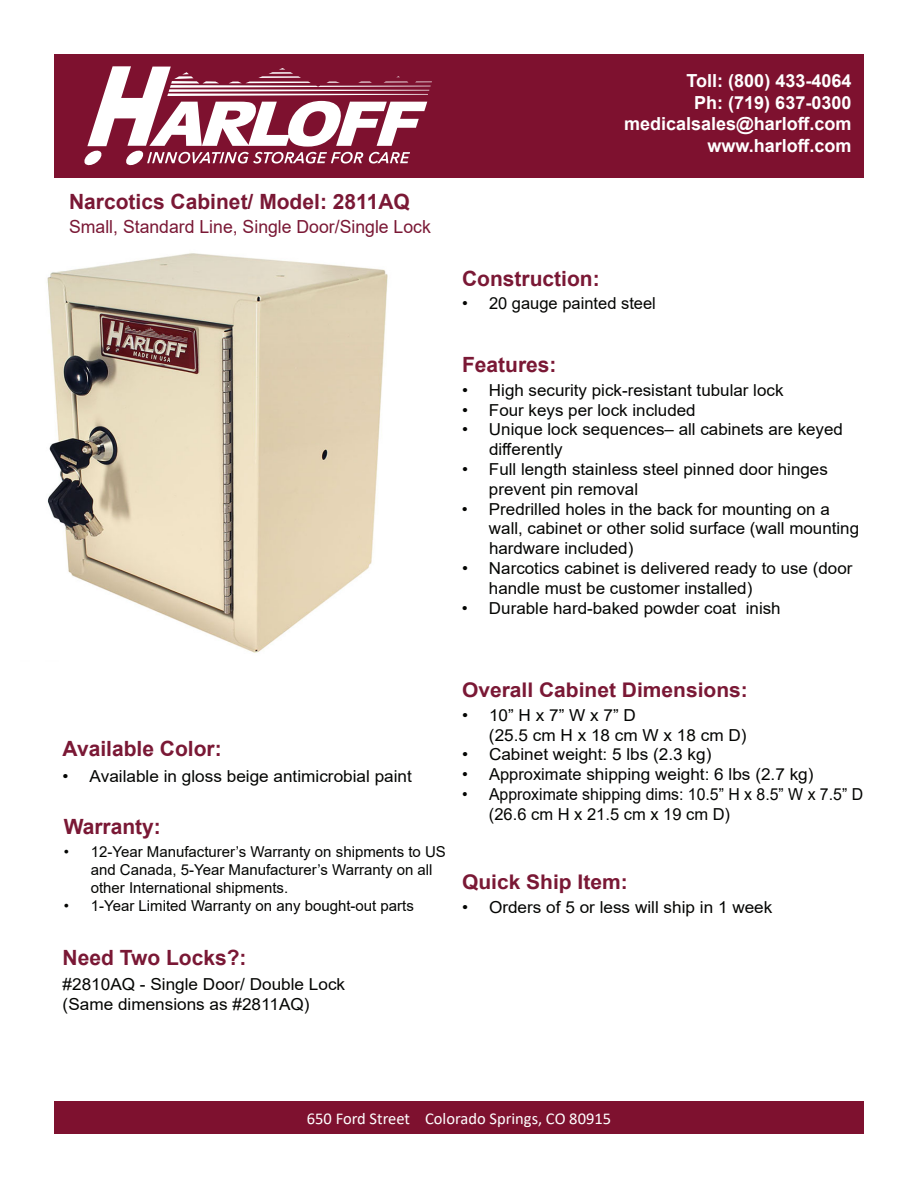
<style>
.page{position:relative;width:918px;height:1188px;background:#fff}
.page>*{position:absolute;margin:0;border:0;box-sizing:border-box;transform-origin:0 0}
.Title_Model{font:700 21px "Arial";color:#7a1835}
.Title_Model-2{font:700 20.25px "Arial";color:#7a1835;scale:1.04 1}
.Info_Box{font:700 18px/21.6px "Arial";color:#fff;text-align:right}
.Small_Description{font:18px "Arial";color:#7a1835}
.Bullets{font:16.5px/19.8px "Arial";color:#040503}
.Bullets-2{font:16.5px/19.8px "Arial";color:#040503;scale:1.04 1}
.Bullets-3{font:16.5px/19.8px "Arial";color:#040503;scale:.96 1}
.Bottom_Footer{font:16.5px "Calibri";color:#fff}
.t1{font:15px/18px "Arial";color:#040503}
</style>
<div class="page">
<div style="left:54px;top:54px;width:810px;height:123px;background:#7e112f"></div>
<svg style="left:84px;top:66px;width:348px;height:100px"></svg>
<div style="left:54px;top:1102px;width:810px;height:32px;background:#7e112f"></div>
<img style="left:47px;top:253px;width:341px;height:400px">
<p class="Title_Model" style="left:69px;top:187px;width:342px">Narcotics Cabinet/ Model: 2811AQ</p>
<p class="Small_Description" style="left:69px;top:215px;width:363px">Small, Standard Line, Single Door/Single Lock</p>
<p class="Info_Box" style="left:687px;top:70px;width:166px">Toll: (800) 433-4064</p>
<p class="Info_Box" style="left:694px;top:92px;width:159px">Ph: (719) 637-0300</p>
<p class="Info_Box" style="left:624px;top:113px;width:229px">medicalsales@harloff.com www.harloff.com</p>
<p class="Title_Model" style="left:462px;top:264px;width:139px">Construction:</p>
<p class="Bullets" style="left:462px;top:293px;width:195px">• 20 gauge painted steel</p>
<p class="Title_Model" style="left:462px;top:350px;width:96px">Features:</p>
<p class="Bullets" style="left:462px;top:380px;width:323px">• High security pick-resistant tubular lock</p>
<p class="Bullets" style="left:462px;top:400px;width:235px">• Four keys per lock included</p>
<p class="Bullets" style="left:489px;top:420px;width:356px;text-indent:-27px">• Unique lock sequences– all cabinets are keyed differently</p>
<p class="Bullets" style="left:489px;top:459px;width:340px;text-indent:-27px">• Full length stainless steel pinned door hinges prevent pin removal</p>
<p class="Bullets" style="left:489px;top:499px;width:372px;text-indent:-27px">• Predrilled holes in the back for mounting on a wall, cabinet or other solid surface (wall mounting hardware included)</p>
<p class="Bullets" style="left:489px;top:558px;width:365px;text-indent:-27px">• Narcotics cabinet is delivered ready to use (door handle must be customer installed)</p>
<p class="Bullets" style="left:462px;top:598px;width:320px">• Durable hard-baked powder coat inish</p>
<p class="Title_Model" style="left:63px;top:734px;width:161px">Available Color:</p>
<p class="Bullets-2" style="left:63px;top:766px;width:337px">• Available in gloss beige antimicrobial paint</p>
<p class="Title_Model" style="left:64px;top:812px;width:99px">Warranty:</p>
<p class="t1" style="left:91px;top:842px;width:357px;text-indent:-27px">• 12-Year Manufacturer’s Warranty on shipments to US and Canada, 5-Year Manufacturer’s Warranty on all other International shipments.</p>
<p class="t1" style="left:64px;top:896px;width:352px">• 1-Year Limited Warranty on any bought-out parts</p>
<p class="Title_Model" style="left:63px;top:942px;width:185px">Need Two Locks?:</p>
<p class="Bullets-2" style="left:63px;top:975px;width:273px">#2810AQ - Single Door/ Double Lock</p>
<p class="Bullets-2" style="left:63px;top:994px;width:239px">(Same dimensions as #2811AQ)</p>
<p class="Title_Model-2" style="left:462px;top:676px;width:276px">Overall Cabinet Dimensions:</p>
<p class="Bullets-2" style="left:489px;top:705px;width:249px;text-indent:-27px">• 10” H x 7” W x 7” D<br>(25.5 cm H x 18 cm W x 18 cm D)</p>
<p class="Bullets-2" style="left:462px;top:745px;width:241px">• Cabinet weight: 5 lbs (2.3 kg)</p>
<p class="Bullets" style="left:462px;top:764px;width:353px">• Approximate shipping weight: 6 lbs (2.7 kg)</p>
<p class="Bullets-3" style="left:489px;top:784px;width:391px;text-indent:-27px">• Approximate shipping dims: 10.5” H x 8.5” W x 7.5” D (26.6 cm H x 21.5 cm x 19 cm D)</p>
<p class="Title_Model-2" style="left:462px;top:868px;width:161px">Quick Ship Item:</p>
<p class="Bullets-2" style="left:462px;top:897px;width:300px">• Orders of 5 or less will ship in 1 week</p>
<p class="Bottom_Footer" style="left:307px;top:1107px;width:306px">650 Ford Street Colorado Springs, CO 80915</p>
</div>
